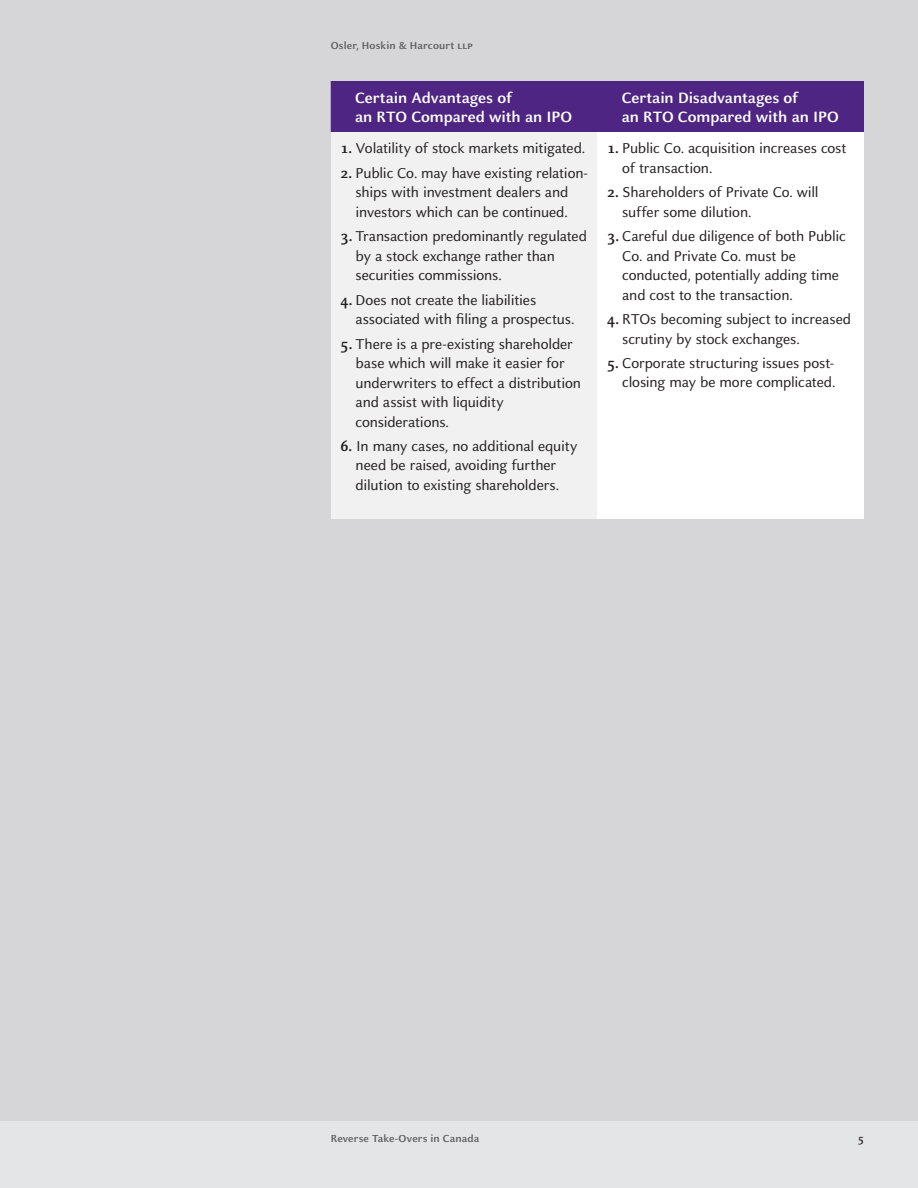
<style>
.page{position:relative;width:918px;height:1188px;background:#fff}
.page>*{position:absolute;margin:0;border:0;box-sizing:border-box;transform-origin:0 0}
.t1{font:700 16.5px/19.5px "Celeste Sans";letter-spacing:-.005em;color:#fff}
.t2{font:15.75px/19.5px "Celeste Sans";letter-spacing:-.01em;color:#231f20}
.t3{font:700 11.25px "Celeste Sans";letter-spacing:.015em;color:#5f5f62}
.t4{font:700 11.25px "Celeste Sans";color:#231f20}
.s1{font-family:"Celeste Sans SC"}
.s2{font-weight:700}
</style>
<div class="page">
<div style="left:0;top:1120px;width:918px;height:68px;background:#e4e5e6"></div>
<div style="left:0;top:0;width:918px;height:1120px;background:#d6d6d8"></div>
<div style="left:331px;top:81px;width:533px;height:51px;background:#4e2582"></div>
<div style="left:331px;top:132px;width:266px;height:387px;background:#f1f1f2"></div>
<div style="left:597px;top:132px;width:267px;height:387px;background:#fff"></div>
<p class="t3" style="left:331px;top:38px;width:143px">Osler, Hoskin &amp; Harcourt <span class="s1">llp</span></p>
<p class="t1" style="left:355px;top:88px;width:219px">Certain Advantages of<br>an RTO Compared with an IPO</p>
<p class="t1" style="left:622px;top:88px;width:219px">Certain Disadvantages of<br>an RTO Compared with an IPO</p>
<p class="t2" style="left:340px;top:139px;width:246px"><span class="s2">1.</span> Volatility of stock markets mitigated.</p>
<p class="t2" style="left:340px;top:163px;width:249px;text-align:center"><span class="s2">2.</span> Public Co. may have existing relation&shy;ships with investment dealers and investors which can be continued.</p>
<p class="t2" style="left:356px;top:226px;width:233px;text-indent:-15px"><span class="s2">3.</span> Transaction predominantly regulated by a stock exchange rather than securities commissions.</p>
<p class="t2" style="left:356px;top:290px;width:220px;text-indent:-15px"><span class="s2">4.</span> Does not create the liabilities associated with filing a prospectus.</p>
<p class="t2" style="left:356px;top:334px;width:227px;text-indent:-15px"><span class="s2">5.</span> There is a pre-existing shareholder base which will make it easier for underwriters to effect a distribution and assist with liquidity considerations.</p>
<p class="t2" style="left:340px;top:436px;width:238px;text-align:center"><span class="s2">6.</span> In many cases, no additional equity need be raised, avoiding further dilution to existing shareholders.</p>
<p class="t2" style="left:622px;top:139px;width:226px;text-indent:-15px"><span class="s2">1.</span> Public Co. acquisition increases cost of transaction.</p>
<p class="t2" style="left:622px;top:182px;width:198px;text-indent:-15px"><span class="s2">2.</span> Shareholders of Private Co. will suffer some dilution.</p>
<p class="t2" style="left:622px;top:226px;width:225px;text-indent:-15px"><span class="s2">3.</span> Careful due diligence of both Public<br>Co. and Private Co. must be conducted, potentially adding time and cost to the transaction.</p>
<p class="t2" style="left:622px;top:309px;width:230px;text-indent:-15px"><span class="s2">4.</span> RTOs becoming subject to increased scrutiny by stock exchanges.</p>
<p class="t2" style="left:607px;top:353px;width:230px;text-align:right"><span class="s2">5.</span> Corporate structuring issues post&shy;closing may be more complicated.</p>
<p class="t3" style="left:331px;top:1132px;width:150px">Reverse Take-Overs in Canada</p>
<p class="t4" style="left:858px;top:1132px;width:7px">5</p>
</div>
